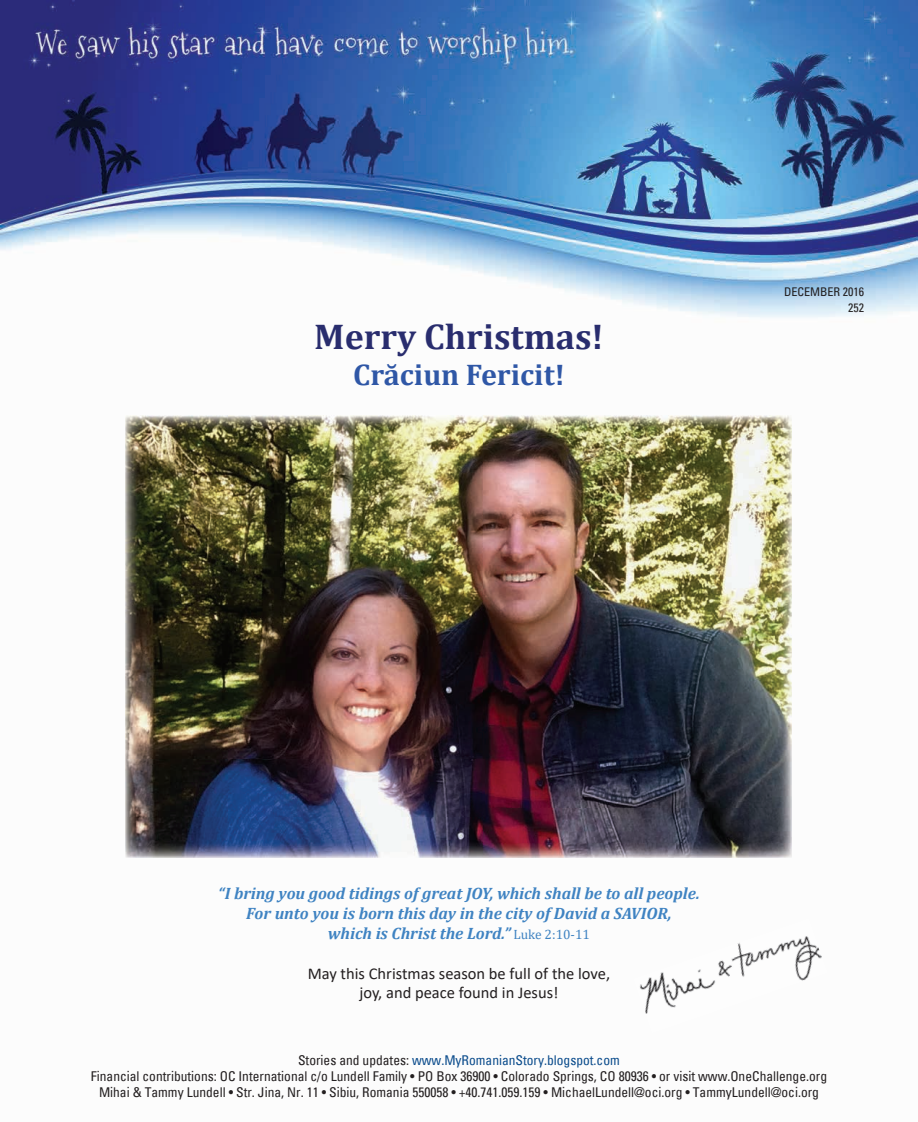
<style>
.page{position:relative;width:918px;height:1122px;background:#fff}
.page>*{position:absolute;margin:0;border:0;box-sizing:border-box;transform-origin:0 0}
.t1{font:700 36px "Cambria";color:#292d6e}
.t2{font:700 30px "Cambria";color:#2f57a6}
.t3{font:italic 700 16.5px/19.8px "Cambria";color:#3f83c2;text-align:center}
.t4{font:16.5px/19.8px "Calibri";color:#231f20;text-align:center}
.t5{font:condensed 13.5px/16.2px "Univers";color:#231f20;text-align:center}
.t6{font:condensed 12px "Univers";color:#231f20}
.s1{font-weight:400;font-style:normal;font-size:13.5px}
.s2{color:#0b4c8c}
</style>
<div class="page">
<img style="left:0;top:0;width:918px;height:858px">
<img style="left:639px;top:936px;width:183px;height:78px">
<img style="left:125px;top:416px;width:667px;height:441px">
<p class="t6" style="left:784px;top:284px;width:81px">DECEMBER 2016</p>
<h1 class="t1" style="left:314px;top:311px;width:291px">Merry Christmas!</h1>
<h2 class="t2" style="left:353px;top:353px;width:213px">Crăciun Fericit!</h2>
<p class="t6" style="left:848px;top:300px;width:17px">252</p>
<p class="t3" style="left:218px;top:883px;width:483px">“I bring you good tidings of great JOY, which shall be to all people.<br>For unto you is born this day in the city of David a SAVIOR,<br>which is Christ the Lord.” <span class="s1">Luke 2:10-11</span></p>
<p class="t4" style="left:308px;top:963px;width:304px">May this Christmas season be full of the love, joy, and peace found in Jesus!</p>
<p class="t5" style="left:91px;top:1051px;width:738px">Stories and updates: <span class="s2">www.MyRomanianStory.blogspot.com<br></span>Financial contributions: OC International c/o Lundell Family • PO Box 36900 • Colorado Springs, CO 80936 • or visit www.OneChallenge.org<br>Mihai &amp; Tammy Lundell • Str. Jina, Nr. 11 • Sibiu, Romania 550058 • +40.741.059.159 • MichaelLundell@oci.org • TammyLundell@oci.org</p>
</div>
